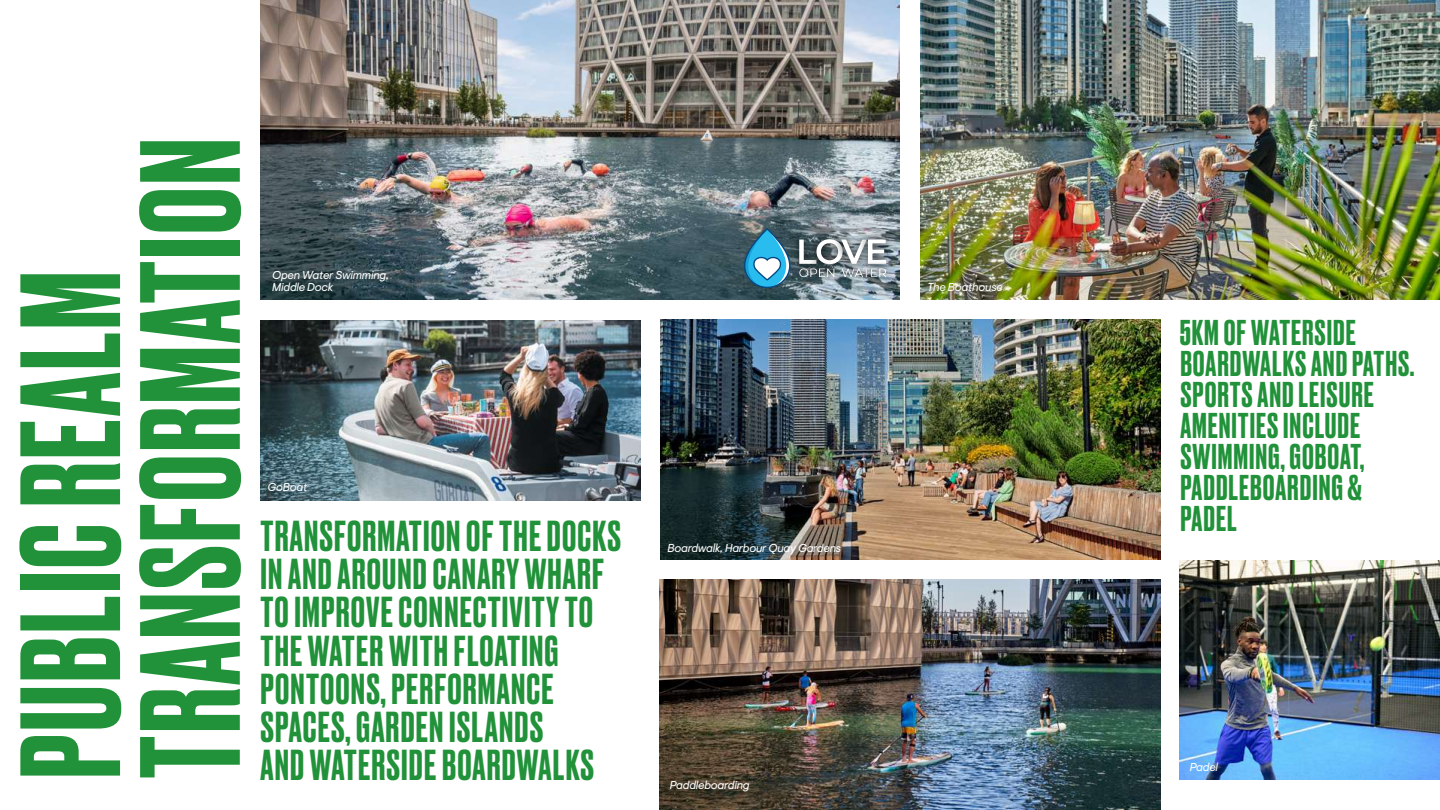
<style>
.page{position:relative;width:1440px;height:810px;background:#fff}
.page>*{position:absolute;margin:0;border:0;box-sizing:border-box;transform-origin:0 0}
.t1{font:500 134.02px/119.8px "Druk";letter-spacing:.02em;color:#21923a}
.t2{font:500 40.72px/38.2px "Druk";letter-spacing:.03em;color:#21923a}
.t3{font:500 33.75px/31px "Druk";letter-spacing:.03em;color:#21923a}
.t4{font:italic 11.48px/12px "Visuelt";letter-spacing:-.02em;color:#fff}
</style>
<div class="page">
<img style="left:260px;top:0;width:640px;height:300px">
<img style="left:260px;top:320px;width:380px;height:180px">
<img style="left:920px;top:0;width:520px;height:300px">
<img style="left:660px;top:580px;width:500px;height:230px">
<img style="left:660px;top:320px;width:500px;height:240px">
<img style="left:1180px;top:560px;width:260px;height:220px">
<svg style="left:744px;top:228px;width:46px;height:60px;background:#4f9bb9"></svg>
<svg style="left:790px;top:231px;width:17px;height:42px"></svg>
<svg style="left:807px;top:230px;width:45px;height:9px"></svg>
<svg style="left:833px;top:231px;width:26px;height:8px"></svg>
<svg style="left:859px;top:230px;width:36px;height:30px"></svg>
<svg style="left:791px;top:260px;width:19px;height:26px"></svg>
<svg style="left:801px;top:277px;width:9px;height:8px"></svg>
<svg style="left:810px;top:277px;width:8px;height:9px"></svg>
<svg style="left:818px;top:277px;width:15px;height:9px"></svg>
<svg style="left:833px;top:277px;width:29px;height:9px"></svg>
<svg style="left:846px;top:277px;width:9px;height:8px"></svg>
<svg style="left:855px;top:277px;width:7px;height:8px"></svg>
<svg style="left:862px;top:277px;width:23px;height:9px"></svg>
<svg style="left:870px;top:260px;width:25px;height:25px"></svg>
<svg style="left:799px;top:239px;width:87px;height:38px"></svg>
<h1 class="t1" style="left:4px;top:779px;width:642px;rotate:-90deg">PUBLIC REALM<br>TRANSFORMATION</h1>
<p class="t4" style="left:272px;top:269px;width:118px">Open Water Swimming,<br>Middle Dock</p>
<p class="t4" style="left:268px;top:481px;width:41px">GoBoat</p>
<p class="t2" style="left:260px;top:515px;width:362px">TRANSFORMATION OF THE DOCKS<br>IN AND AROUND CANARY WHARF<br>TO IMPROVE CONNECTIVITY TO<br>THE WATER WITH FLOATING<br>PONTOONS, PERFORMANCE<br>SPACES, GARDEN ISLANDS<br>AND WATERSIDE BOARDWALKS</p>
<p class="t4" style="left:667px;top:542px;width:175px">Boardwalk, Harbour Quay Gardens</p>
<p class="t4" style="left:670px;top:779px;width:81px">Paddleboarding</p>
<p class="t4" style="left:928px;top:281px;width:77px">The Boathouse</p>
<p class="t3" style="left:1180px;top:315px;width:236px">5KM OF WATERSIDE<br>BOARDWALKS AND PATHS.<br>SPORTS AND LEISURE<br>AMENITIES INCLUDE<br>SWIMMING, GOBOAT,<br>PADDLEBOARDING &amp;<br>PADEL</p>
<p class="t4" style="left:1190px;top:761px;width:30px">Padel</p>
</div>
